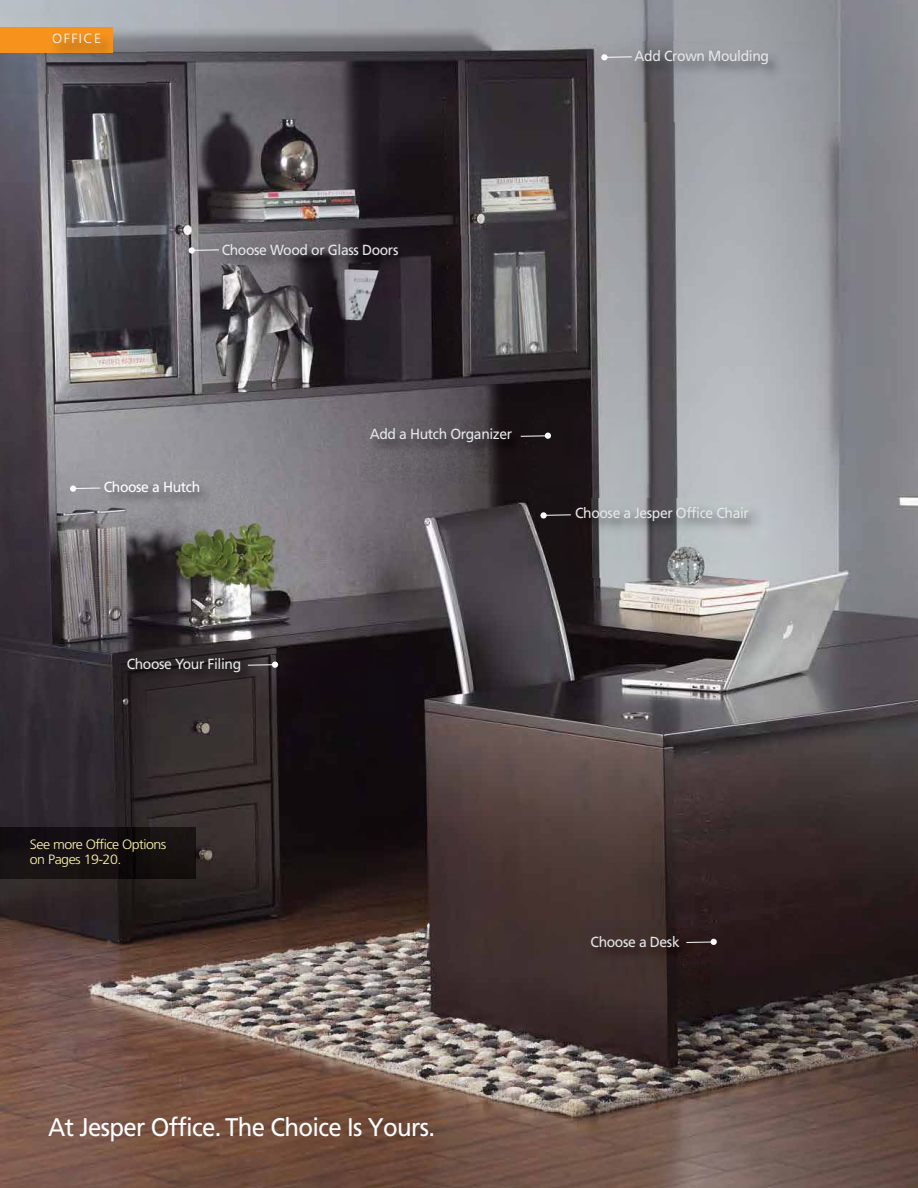
<style>
.page{position:relative;width:918px;height:1188px;background:#fff}
.page>*{position:absolute;margin:0;border:0;box-sizing:border-box;transform-origin:0 0}
.t1{font:25.5px "Frutiger";letter-spacing:-.025em;color:#fff;scale:.94 1}
.t2{font:14.7px "Frutiger";letter-spacing:-.025em;color:#e6e7e8;scale:.95 1}
.t3{font:14.7px "Frutiger";letter-spacing:-.025em;color:#fff;scale:.95 1}
.t4{font:300 13.5px/15px "Frutiger";letter-spacing:-.035em;color:#fff9ae;scale:1.05 1}
.t5{font:300 13.35px "Frutiger";letter-spacing:.1em;color:#fff;scale:1.05 1}
</style>
<div class="page">
<img style="left:0;top:0;width:918px;height:1188px">
<img style="left:567px;top:498px;width:234px;height:80px">
<img style="left:119px;top:650px;width:274px;height:63px">
<img style="left:583px;top:929px;width:127px;height:81px">
<img style="left:96px;top:473px;width:151px;height:81px">
<svg style="left:76px;top:487px;width:25px;height:2px"></svg>
<div style="left:70px;top:485px;width:6px;height:7px;background:#fff;border-radius:50%"></div>
<svg style="left:686px;top:939px;width:31px;height:6px"></svg>
<svg style="left:247px;top:662px;width:31px;height:6px"></svg>
<svg style="left:547px;top:514px;width:25px;height:2px"></svg>
<svg style="left:540px;top:512px;width:7px;height:7px"></svg>
<img style="left:214px;top:236px;width:295px;height:63px">
<img style="left:627px;top:42px;width:291px;height:79px">
<img style="left:362px;top:420px;width:304px;height:63px">
<svg style="left:520px;top:433px;width:31px;height:6px"></svg>
<svg style="left:608px;top:56px;width:24px;height:2px"></svg>
<div style="left:601px;top:54px;width:7px;height:6px;background:#fff;border-radius:50%"></div>
<svg style="left:195px;top:249px;width:25px;height:2px"></svg>
<div style="left:189px;top:247px;width:6px;height:7px;background:#fff;border-radius:50%"></div>
<img style="left:0;top:0;width:146px;height:94px">
<img style="left:0;top:27px;width:113px;height:25px">
<div style="left:0;top:828px;width:196px;height:50px;background:#161012"></div>
<p class="t5" style="left:52px;top:33px;width:48px">OFFICE</p>
<p class="t2" style="left:635px;top:50px;width:143px">Add Crown Moulding</p>
<p class="t2" style="left:222px;top:244px;width:188px">Choose Wood or Glass Doors</p>
<p class="t3" style="left:104px;top:481px;width:103px">Choose a Hutch</p>
<p class="t2" style="left:127px;top:658px;width:122px">Choose Your Filing</p>
<p class="t4" style="left:30px;top:838px;width:131px">See more Office Options on Pages 19-20.</p>
<p class="t2" style="left:370px;top:428px;width:152px">Add a Hutch Organizer</p>
<p class="t2" style="left:575px;top:507px;width:185px">Choose a Jesper Office Chair</p>
<p class="t2" style="left:591px;top:936px;width:95px">Choose a Desk</p>
<h1 class="t1" style="left:48px;top:1117px;width:413px">At Jesper Office. The Choice Is Yours.</h1>
</div>
